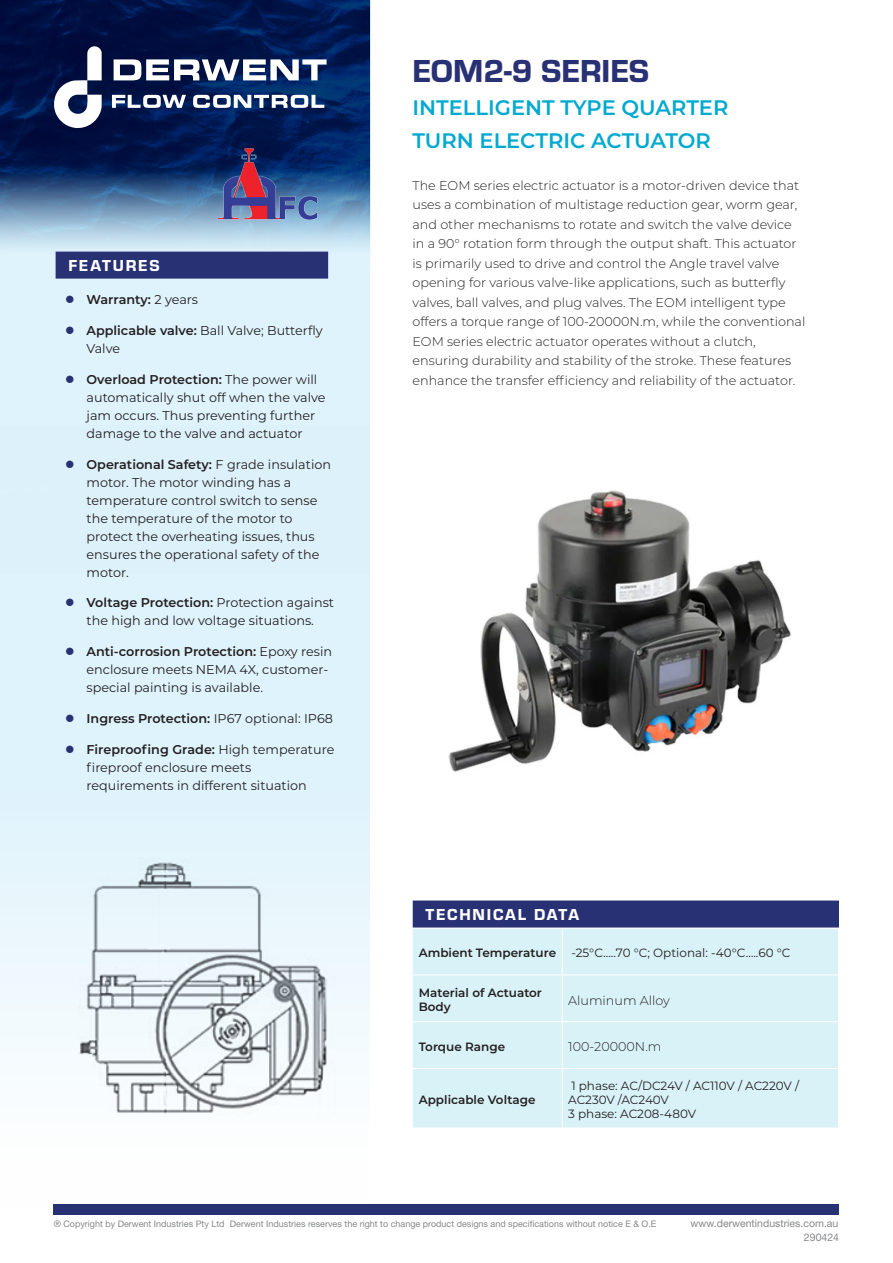
<style>
.page{position:relative;width:893px;height:1263px;background:#fff}
.page>*{position:absolute;margin:0;border:0;box-sizing:border-box;transform-origin:0 0}
.sub{font:33px "Eurostile Hea";color:#293175}
.sub-2{font:600 21px/33px "Montserrat";color:#00a9cf}
.Reverse_Heading_with_line{font:16.5px "Eurostile Hea";letter-spacing:.11em;color:#fff}
.Body{font:300 12.75px/19.5px "Montserrat";color:#231f20}
.t1{font:12.75px/18px "Montserrat";color:#231f20}
.t2{font:600 12.75px "Montserrat";color:#231f20}
.t3{font:12px/14.4px "Montserrat";color:#231f20}
.t4{font:600 12px/14.4px "Montserrat";color:#231f20}
.t5{font:10.5px "Helvetica Neue LT Std";color:#86888b}
.t6{font:9px "Helvetica Neue LT Std";color:#86888b}
.s1{font-weight:400}
.s2{font-weight:600}
</style>
<div class="page">
<svg style="left:0;top:574px;width:370px;height:635px;fill:#dff3fc"></svg>
<svg style="left:0;top:0;width:370px;height:574px;background:#8a9fb9"></svg>
<svg style="left:0;top:118px;width:370px;height:307px;background:#a0b9cf"></svg>
<div style="left:54px;top:1204px;width:785px;height:11px;background:#293175"></div>
<img style="left:216px;top:146px;width:104px;height:76px">
<svg style="left:54px;top:46px;width:48px;height:82px"></svg>
<svg style="left:112px;top:95px;width:74px;height:13px"></svg>
<svg style="left:193px;top:95px;width:131px;height:13px"></svg>
<svg style="left:114px;top:59px;width:213px;height:21px"></svg>
<div style="left:56px;top:252px;width:272px;height:27px;background:#293175"></div>
<div style="left:413px;top:929px;width:425px;height:199px;background:#d9f2f8"></div>
<hr style="left:562px;top:928px;width:1px;height:46px;background:#fff">
<hr style="left:413px;top:974px;width:149px;height:1px;background:#fff">
<hr style="left:562px;top:974px;width:277px;height:1px;background:#fff">
<hr style="left:562px;top:975px;width:1px;height:46px;background:#fff">
<hr style="left:413px;top:1021px;width:149px;height:1px;background:#fff">
<hr style="left:562px;top:1021px;width:277px;height:1px;background:#fff">
<hr style="left:562px;top:1022px;width:1px;height:46px;background:#fff">
<hr style="left:413px;top:1068px;width:149px;height:1px;background:#fff">
<hr style="left:562px;top:1068px;width:277px;height:1px;background:#fff">
<hr style="left:562px;top:1069px;width:1px;height:59px;background:#fff">
<div style="left:413px;top:900px;width:426px;height:27px;background:#293175"></div>
<img style="left:448px;top:490px;width:343px;height:282px">
<img style="left:62px;top:844px;width:280px;height:307px">
<svg style="left:66px;top:296px;width:8px;height:7px"></svg>
<svg style="left:66px;top:327px;width:8px;height:7px"></svg>
<svg style="left:66px;top:375px;width:8px;height:8px"></svg>
<svg style="left:66px;top:460px;width:8px;height:8px"></svg>
<svg style="left:66px;top:599px;width:8px;height:7px"></svg>
<svg style="left:66px;top:648px;width:8px;height:7px"></svg>
<svg style="left:66px;top:714px;width:8px;height:8px"></svg>
<svg style="left:66px;top:745px;width:8px;height:8px"></svg>
<p class="Reverse_Heading_with_line" style="left:68px;top:254px;width:93px">FEATURES</p>
<p class="t2" style="left:87px;top:291px;width:113px">Warranty: <span class="s1">2 years</span></p>
<p class="t1" style="left:87px;top:321px;width:238px"><span class="s2">Applicable valve:</span> Ball Valve; Butterfly<br>Valve</p>
<p class="t1" style="left:87px;top:370px;width:240px"><span class="s2">Overload Protection:</span> The power will automatically shut off when the valve jam occurs. Thus preventing further damage to the valve and actuator</p>
<p class="t1" style="left:87px;top:455px;width:246px"><span class="s2">Operational Safety:</span> F grade insulation motor. The motor winding has a temperature control switch to sense the temperature of the motor to protect the overheating issues, thus ensures the operational safety of the motor.</p>
<p class="t1" style="left:87px;top:593px;width:249px"><span class="s2">Voltage Protection:</span> Protection against the high and low voltage situations.</p>
<p class="t1" style="left:87px;top:642px;width:247px"><span class="s2">Anti-corrosion Protection:</span> Epoxy resin enclosure meets NEMA 4X, customer&shy;special painting is available.</p>
<p class="t2" style="left:87px;top:709px;width:248px">Ingress Protection: <span class="s1">IP67 optional: IP68</span></p>
<p class="t1" style="left:87px;top:740px;width:249px"><span class="s2">Fireproofing Grade:</span> High temperature fireproof enclosure meets requirements in different situation</p>
<p class="sub" style="left:412px;top:48px;width:238px">EOM2-9 SERIES</p>
<p class="sub-2" style="left:412px;top:90px;width:317px">INTELLIGENT TYPE QUARTER<br>TURN ELECTRIC ACTUATOR</p>
<p class="Body" style="left:412px;top:175px;width:394px">The EOM series electric actuator is a motor-driven device that uses a combination of multistage reduction gear, worm gear, and other mechanisms to rotate and switch the valve device in a 90° rotation form through the output shaft. This actuator is primarily used to drive and control the Angle travel valve opening for various valve-like applications, such as butterfly valves, ball valves, and plug valves. The EOM intelligent type offers a torque range of 100-20000N.m, while the conventional EOM series electric actuator operates without a clutch, ensuring durability and stability of the stroke. These features enhance the transfer efficiency and reliability of the actuator.</p>
<p class="Reverse_Heading_with_line" style="left:425px;top:903px;width:155px">TECHNICAL DATA</p>
<p class="t4" style="left:419px;top:945px;width:139px">Ambient Temperature</p>
<p class="t3" style="left:571px;top:945px;width:221px">-25°C…..70 °C; Optional: -40°C…..60 °C</p>
<p class="t4" style="left:419px;top:985px;width:125px">Material of Actuator<br>Body</p>
<p class="Body" style="left:568px;top:990px;width:103px">Aluminum Alloy</p>
<p class="t4" style="left:419px;top:1039px;width:88px">Torque Range</p>
<p class="Body" style="left:568px;top:1036px;width:95px">100-20000N.m</p>
<p class="t4" style="left:419px;top:1092px;width:118px">Applicable Voltage</p>
<p class="t3" style="left:568px;top:1078px;width:232px">1 phase: AC/DC24V / AC110V / AC220V /<br>AC230V /AC240V</p>
<p class="t3" style="left:568px;top:1106px;width:129px">3 phase: AC208-480V</p>
<p class="t6" style="left:54px;top:1219px;width:604px">® Copyright by Derwent Industries Pty Ltd Derwent Industries reserves the right to change product designs and specifications without notice E &amp; O.E</p>
<p class="t5" style="left:691px;top:1217px;width:149px">www.derwentindustries.com.au</p>
<p class="t5" style="left:804px;top:1231px;width:37px">290424</p>
</div>
